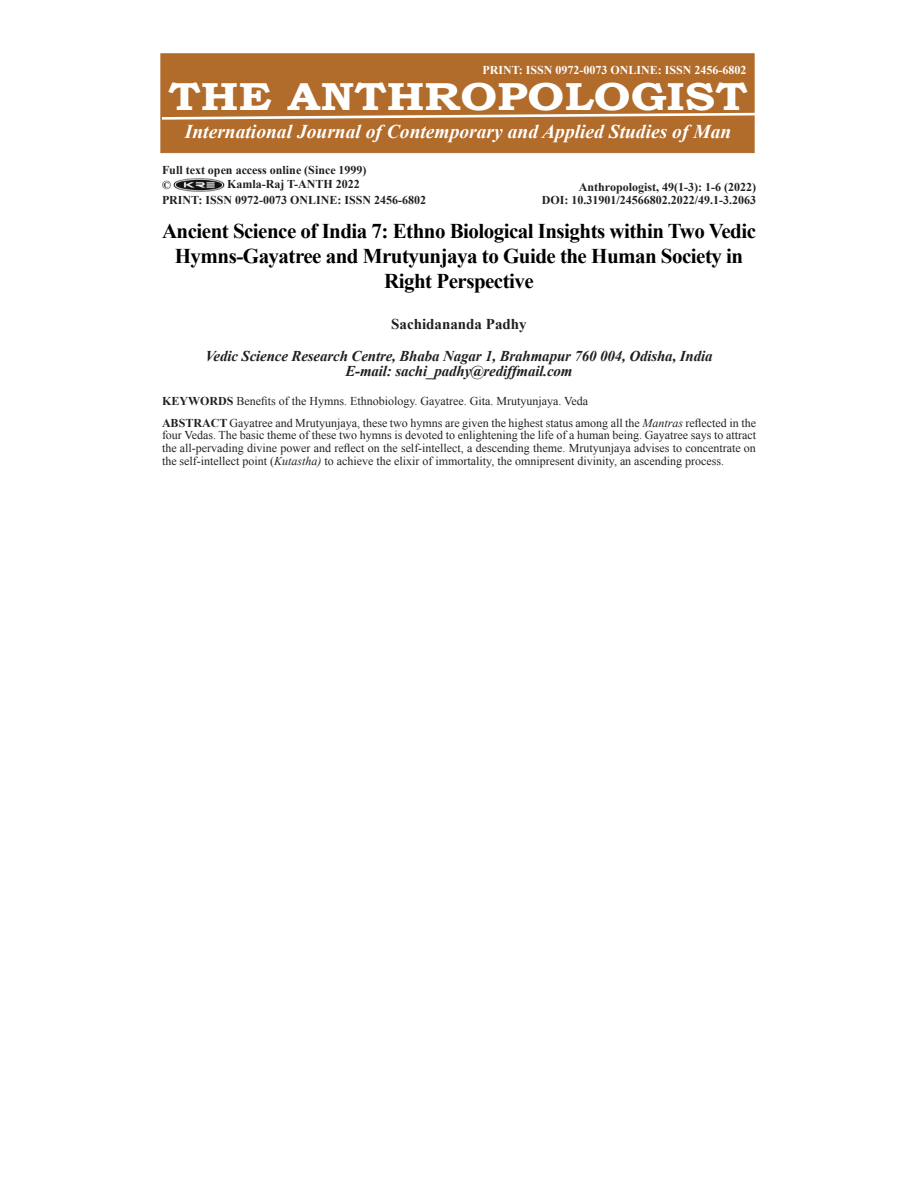
<style>
.page{position:relative;width:918px;height:1188px;background:#fff}
.page>*{position:absolute;margin:0;border:0;box-sizing:border-box;transform-origin:0 0}
.t1{font:700 39px "Bookman Old Style";color:#fff;scale:1.18 1}
.J_Title{font:700 21px/25.2px "Times New Roman";letter-spacing:-.025em;color:#000;text-align:center}
.t2{font:italic 700 19.5px "Times New Roman";color:#fff}
.Department{font:italic 700 15px/15.8px "Times New Roman";letter-spacing:-.01em;color:#231f20;text-align:center}
.Author{font:700 15px "Times New Roman";color:#231f20}
.Key_Words{font:12px/12.8px "Times New Roman";color:#231f20;text-align:justify}
.t3{font:700 12px "Times New Roman";color:#231f20}
.t4{font:700 12px "Times New Roman";color:#fff}
.t5{font:700 12px "Times New Roman";color:#221e1f}
.s1{color:#231f20}
.s2{font-weight:700}
.s3{font-style:italic}
</style>
<div class="page">
<img style="left:174px;top:178px;width:50px;height:13px">
<div style="left:161px;top:53px;width:594px;height:100px;background:#b16b2b;border:1px solid #b16b2b"></div>
<svg style="left:160px;top:111px;width:595px;height:10px"></svg>
<p class="t4" style="left:482px;top:62px;width:266px">PRINT: ISSN 0972-0073 ONLINE: ISSN 2456-6802</p>
<p class="t1" style="left:169px;top:68px;width:492px">THE ANTHROPOLOGIST</p>
<p class="t2" style="left:185px;top:118px;width:548px">International Journal of Contemporary and Applied Studies of Man</p>
<p class="t3" style="left:162px;top:161px;width:206px">Full text open access online (Since 1999)</p>
<p class="t3" style="left:162px;top:176px;width:10px">©</p>
<p class="t5" style="left:227px;top:176px;width:134px"><span class="s1">Kamla-Raj</span> T-ANTH 2022</p>
<p class="t3" style="left:579px;top:179px;width:179px">Anthropologist, 49(1-3): 1-6 (2022)</p>
<p class="t3" style="left:162px;top:191px;width:266px">PRINT: ISSN 0972-0073 ONLINE: ISSN 2456-6802</p>
<p class="t3" style="left:542px;top:191px;width:216px">DOI: 10.31901/24566802.2022/49.1-3.2063</p>
<p class="J_Title" style="left:162px;top:218px;width:596px">Ancient Science of India 7: Ethno Biological Insights within Two Vedic<br>Hymns-Gayatree and Mrutyunjaya to Guide the Human Society in<br>Right Perspective</p>
<p class="Author" style="left:391px;top:314px;width:137px">Sachidananda Padhy</p>
<p class="Department" style="left:205px;top:347px;width:509px">Vedic Science Research Centre, Bhaba Nagar 1, Brahmapur 760 004, Odisha, India<br>E-mail: sachi_padhy@rediffmail.com</p>
<p class="Key_Words" style="left:162px;top:394px;width:428px"><span class="s2">KEYWORDS</span> Benefits of the Hymns. Ethnobiology. Gayatree. Gita. Mrutyunjaya. Veda</p>
<p class="Key_Words" style="left:162px;top:416px;width:596px"><span class="s2">ABSTRACT</span> Gayatree and Mrutyunjaya, these two hymns are given the highest status among all the <span class="s3">Mantras</span> reflected in the four Vedas. The basic theme of these two hymns is devoted to enlightening the life of a human being. Gayatree says to attract the all-pervading divine power and reflect on the self-intellect, a descending theme. Mrutyunjaya advises to concentrate on the self-intellect point (<span class="s3">Kutastha)</span> to achieve the elixir of immortality, the omnipresent divinity, an ascending process.</p>
</div>
